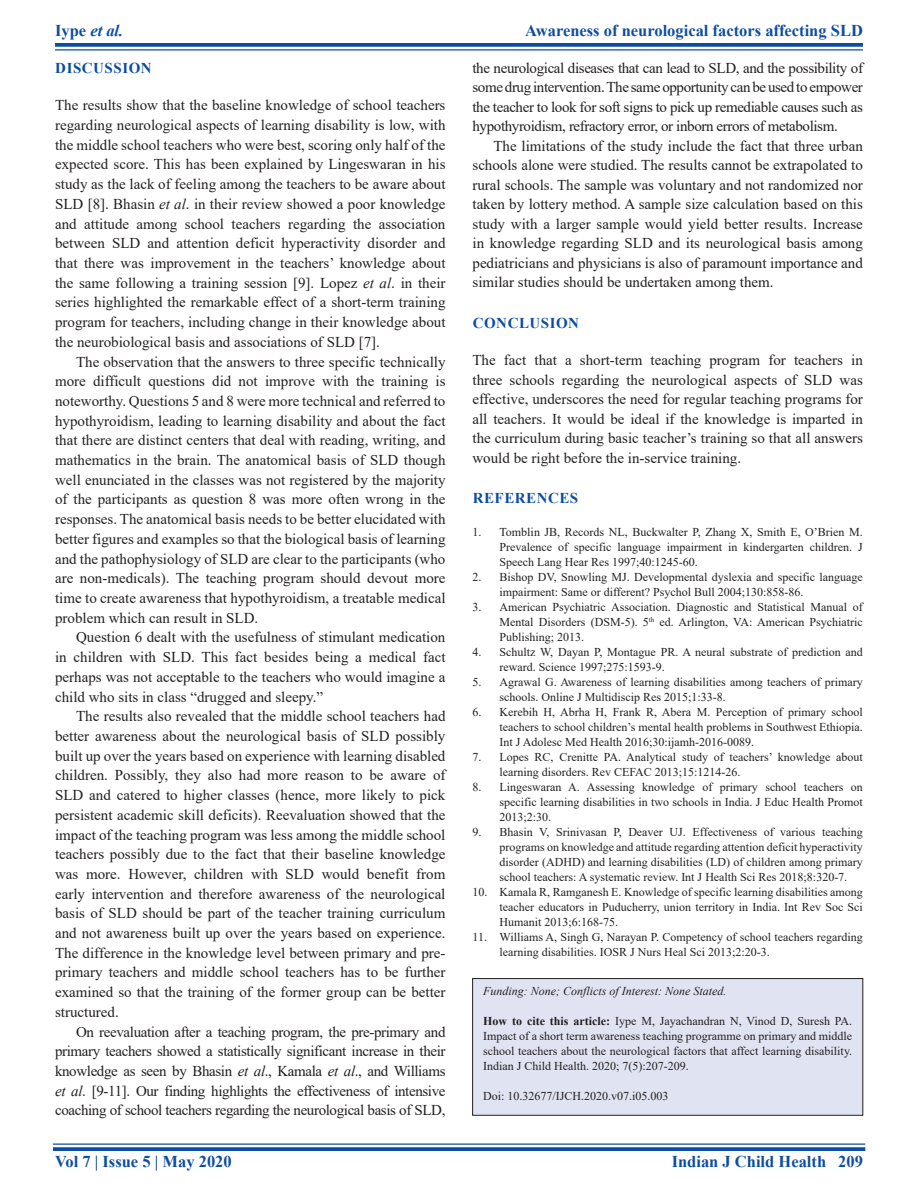
<style>
.page{position:relative;width:918px;height:1188px;background:#fff}
.page>*{position:absolute;margin:0;border:0;box-sizing:border-box;transform-origin:0 0}
.RF{font:700 16.5px "Times New Roman";color:#0d4da1}
.t1{font:italic 700 16.5px "Times New Roman";color:#0d4da1}
.TX{font:15px/19.6px "Times New Roman";color:#231f20;text-align:justify}
.TXFL{font:15px/19.6px "Times New Roman";color:#231f20;text-align:justify}
.t2{font:700 15px "Times New Roman";letter-spacing:.035em;color:#0d4da1}
.REF{font:12px/15px "Times New Roman";color:#231f20;text-align:justify}
.SRC{font:12px/15px "Times New Roman";color:#231f20;text-align:justify}
.SRC-2{font:italic 12px "Times New Roman";color:#231f20}
.s1{font-style:normal}
.s2{font-style:italic}
.s3{font-weight:700}
</style>
<div class="page">
<svg style="left:55px;top:43px;width:808px;height:4px;background:#1b57a6"></svg>
<hr style="left:55px;top:49px;width:808px;height:2px;background:#0d4da1">
<hr style="left:53px;top:1143px;width:812px;height:2px;background:#0d4da1">
<svg style="left:53px;top:1147px;width:812px;height:4px;background:#1b57a6"></svg>
<div style="left:473px;top:979px;width:390px;height:136px;background:#e0e4f2"></div>
<div style="left:473px;top:978px;width:390px;height:137px;border:1px solid #231f20"></div>
<p class="t1" style="left:55px;top:18px;width:70px"><span class="s1">Iype</span> et al.</p>
<p class="RF" style="left:525px;top:18px;width:339px">Awareness of neurological factors affecting SLD</p>
<h1 class="t2" style="left:55px;top:57px;width:98px">DISCUSSION</h1>
<p class="TXFL" style="left:55px;top:95px;width:392px">The results show that the baseline knowledge of school teachers regarding neurological aspects of learning disability is low, with the middle school teachers who were best, scoring only half of the expected score. This has been explained by Lingeswaran in his study as the lack of feeling among the teachers to be aware about SLD [8]. Bhasin <span class="s2">et al</span>. in their review showed a poor knowledge and attitude among school teachers regarding the association between SLD and attention deficit hyperactivity disorder and that there was improvement in the teachers’ knowledge about the same following a training session [9]. Lopez <span class="s2">et al</span>. in their series highlighted the remarkable effect of a short-term training program for teachers, including change in their knowledge about the neurobiological basis and associations of SLD [7].</p>
<p class="TX" style="left:55px;top:351px;width:392px;text-indent:21px">The observation that the answers to three specific technically more difficult questions did not improve with the training is noteworthy. Questions 5 and 8 were more technical and referred to hypothyroidism, leading to learning disability and about the fact that there are distinct centers that deal with reading, writing, and mathematics in the brain. The anatomical basis of SLD though well enunciated in the classes was not registered by the majority of the participants as question 8 was more often wrong in the responses. The anatomical basis needs to be better elucidated with better figures and examples so that the biological basis of learning and the pathophysiology of SLD are clear to the participants (who are non-medicals). The teaching program should devout more time to create awareness that hypothyroidism, a treatable medical problem which can result in SLD.</p>
<p class="TX" style="left:55px;top:627px;width:392px;text-indent:21px">Question 6 dealt with the usefulness of stimulant medication in children with SLD. This fact besides being a medical fact perhaps was not acceptable to the teachers who would imagine a child who sits in class “drugged and sleepy.”</p>
<p class="TX" style="left:55px;top:706px;width:392px;text-indent:21px">The results also revealed that the middle school teachers had better awareness about the neurological basis of SLD possibly built up over the years based on experience with learning disabled children. Possibly, they also had more reason to be aware of SLD and catered to higher classes (hence, more likely to pick persistent academic skill deficits). Reevaluation showed that the impact of the teaching program was less among the middle school teachers possibly due to the fact that their baseline knowledge was more. However, children with SLD would benefit from early intervention and therefore awareness of the neurological basis of SLD should be part of the teacher training curriculum and not awareness built up over the years based on experience.<br>The difference in the knowledge level between primary and pre&shy;primary teachers and middle school teachers has to be further examined so that the training of the former group can be better structured.</p>
<p class="TX" style="left:55px;top:1021px;width:392px;text-indent:21px">On reevaluation after a teaching program, the pre-primary and primary teachers showed a statistically significant increase in their knowledge as seen by Bhasin <span class="s2">et al</span>., Kamala <span class="s2">et al</span>., and Williams <span class="s2">et al</span>. [9-11]. Our finding highlights the effectiveness of intensive coaching of school teachers regarding the neurological basis of SLD,</p>
<p class="TX" style="left:472px;top:58px;width:392px">the neurological diseases that can lead to SLD, and the possibility of some drug intervention. The same opportunity can be used to empower the teacher to look for soft signs to pick up remediable causes such as hypothyroidism, refractory error, or inborn errors of metabolism.</p>
<p class="TX" style="left:472px;top:136px;width:392px;text-indent:21px">The limitations of the study include the fact that three urban schools alone were studied. The results cannot be extrapolated to rural schools. The sample was voluntary and not randomized nor taken by lottery method. A sample size calculation based on this study with a larger sample would yield better results. Increase in knowledge regarding SLD and its neurological basis among pediatricians and physicians is also of paramount importance and similar studies should be undertaken among them.</p>
<h1 class="t2" style="left:473px;top:312px;width:108px">CONCLUSION</h1>
<p class="TXFL" style="left:472px;top:350px;width:392px">The fact that a short-term teaching program for teachers in three schools regarding the neurological aspects of SLD was effective, underscores the need for regular teaching programs for all teachers. It would be ideal if the knowledge is imparted in the curriculum during basic teacher’s training so that all answers would be right before the in-service training.</p>
<h1 class="t2" style="left:473px;top:488px;width:107px">REFERENCES</h1>
<p class="REF" style="left:500px;top:525px;width:365px;text-indent:-27px">1. Tomblin JB, Records NL, Buckwalter P, Zhang X, Smith E, O’Brien M.<br>Prevalence of specific language impairment in kindergarten children. J Speech Lang Hear Res 1997;40:1245-60.</p>
<p class="REF" style="left:500px;top:570px;width:365px;text-indent:-27px">2. Bishop DV, Snowling MJ. Developmental dyslexia and specific language impairment: Same or different? Psychol Bull 2004;130:858-86.</p>
<p class="REF" style="left:500px;top:600px;width:365px;text-indent:-27px">3. American Psychiatric Association. Diagnostic and Statistical Manual of Mental Disorders (DSM-5). 5<sup>th</sup> ed. Arlington, VA: American Psychiatric Publishing; 2013.</p>
<p class="REF" style="left:500px;top:645px;width:365px;text-indent:-27px">4. Schultz W, Dayan P, Montague PR. A neural substrate of prediction and reward. Science 1997;275:1593-9.</p>
<p class="REF" style="left:500px;top:675px;width:365px;text-indent:-27px">5. Agrawal G. Awareness of learning disabilities among teachers of primary schools. Online J Multidiscip Res 2015;1:33-8.</p>
<p class="REF" style="left:500px;top:705px;width:365px;text-indent:-27px">6. Kerebih H, Abrha H, Frank R, Abera M. Perception of primary school teachers to school children’s mental health problems in Southwest Ethiopia.<br>Int J Adolesc Med Health 2016;30:ijamh-2016-0089.</p>
<p class="REF" style="left:500px;top:750px;width:365px;text-indent:-27px">7. Lopes RC, Crenitte PA. Analytical study of teachers’ knowledge about learning disorders. Rev CEFAC 2013;15:1214-26.</p>
<p class="REF" style="left:500px;top:780px;width:365px;text-indent:-27px">8. Lingeswaran A. Assessing knowledge of primary school teachers on specific learning disabilities in two schools in India. J Educ Health Promot 2013;2:30.</p>
<p class="REF" style="left:500px;top:825px;width:365px;text-indent:-27px">9. Bhasin V, Srinivasan P, Deaver UJ. Effectiveness of various teaching programs on knowledge and attitude regarding attention deficit hyperactivity disorder (ADHD) and learning disabilities (LD) of children among primary school teachers: A systematic review. Int J Health Sci Res 2018;8:320-7.</p>
<p class="REF" style="left:500px;top:885px;width:365px;text-indent:-27px">10. Kamala R, Ramganesh E. Knowledge of specific learning disabilities among teacher educators in Puducherry, union territory in India. Int Rev Soc Sci Humanit 2013;6:168-75.</p>
<p class="REF" style="left:500px;top:930px;width:365px;text-indent:-27px">11. Williams A, Singh G, Narayan P. Competency of school teachers regarding learning disabilities. IOSR J Nurs Heal Sci 2013;2:20-3.</p>
<p class="SRC-2" style="left:483px;top:983px;width:245px">Funding: None; Conflicts of Interest: None Stated.</p>
<p class="SRC" style="left:483px;top:1013px;width:371px"><span class="s3">How to cite this article:</span> Iype M, Jayachandran N, Vinod D, Suresh PA.<br>Impact of a short term awareness teaching programme on primary and middle school teachers about the neurological factors that affect learning disability.<br>Indian J Child Health. 2020; 7(5):207-209.</p>
<p class="SRC" style="left:483px;top:1088px;width:187px">Doi: 10.32677/IJCH.2020.v07.i05.003</p>
<p class="RF" style="left:55px;top:1150px;width:178px">Vol 7 | Issue 5 | May 2020</p>
<p class="RF" style="left:672px;top:1150px;width:193px">Indian J Child Health 209</p>
</div>
